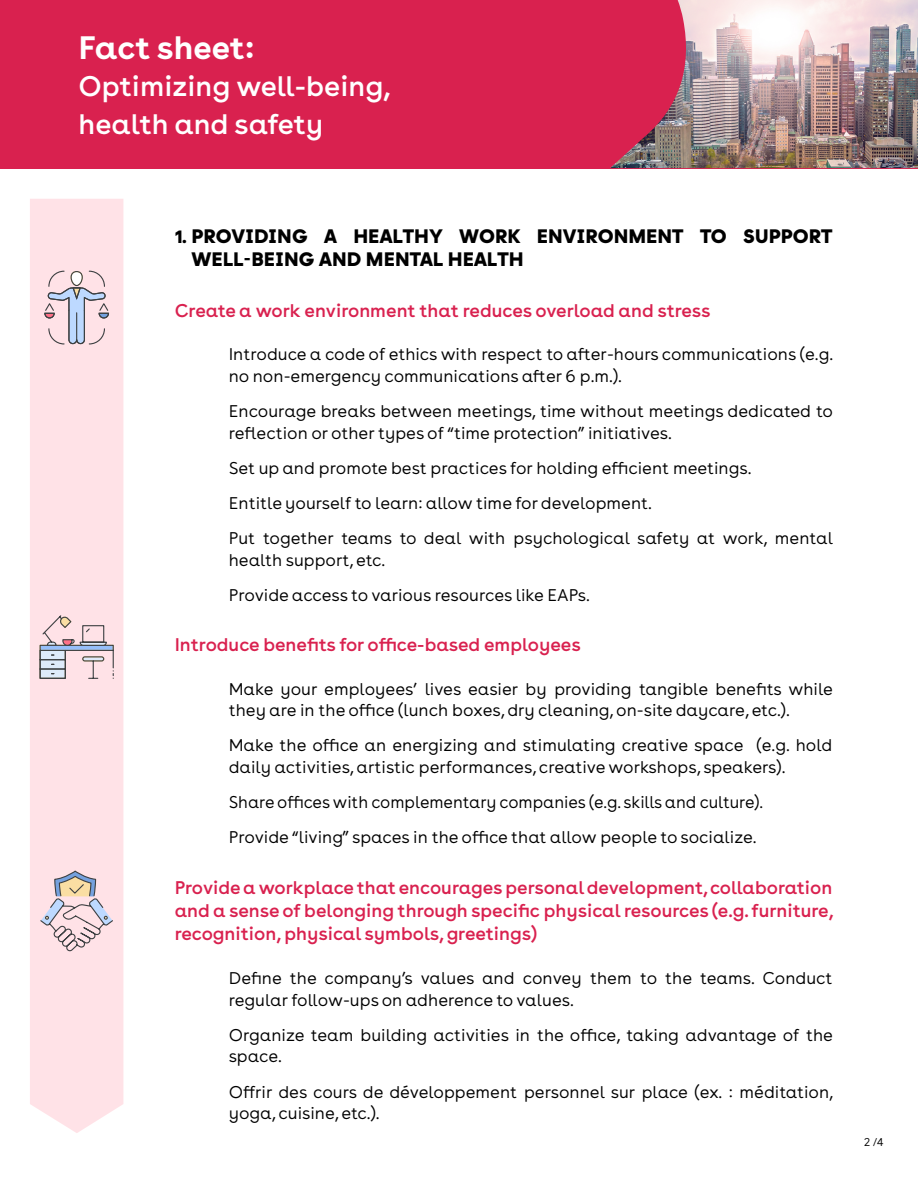
<style>
.page{position:relative;width:918px;height:1188px;background:#fff}
.page>*{position:absolute;margin:0;border:0;box-sizing:border-box;transform-origin:0 0}
.t1{font:700 34.5px "Buenos Aires";color:#fff}
.t2{font:30px/37.5px "Buenos Aires";color:#fff}
.t3{font:19.5px/23.4px "Buenos Aires";color:#d9214f;text-align:justify}
.t4{font:900 19.5px/23.4px "Strawford";color:#000}
.t5{font:300 18px/21.6px "Buenos Aires";color:#000}
.t6{font:300 12px "Buenos Aires";color:#000}
</style>
<div class="page">
<div style="left:30px;top:199px;width:93px;height:934px;background:#ffe2e7"></div>
<div style="left:0;top:0;width:918px;height:168px;background:#d9214f"></div>
<img style="left:610px;top:0;width:308px;height:168px">
<svg style="left:39px;top:614px;width:75px;height:65px"></svg>
<svg style="left:44px;top:270px;width:66px;height:75px"></svg>
<div style="left:71px;top:271px;width:12px;height:15px;border:1px solid #3d4042;border-radius:6px"></div>
<svg style="left:39px;top:868px;width:75px;height:85px"></svg>
<h1 class="t1" style="left:78px;top:24px;width:177px">Fact sheet:</h1>
<h2 class="t2" style="left:78px;top:67px;width:314px">Optimizing well-being, health and safety</h2>
<p class="t4" style="left:192px;top:225px;width:642px;text-indent:-17px">1. PROVIDING A HEALTHY WORK ENVIRONMENT TO SUPPORT<br>WELL-BEING AND MENTAL HEALTH</p>
<p class="t3" style="left:175px;top:298px;width:537px">Create a work environment that reduces overload and stress</p>
<p class="t5" style="left:229px;top:343px;width:606px">Introduce a code of ethics with respect to after-hours communications (e.g. no non-emergency communications after 6 p.m.).</p>
<p class="t5" style="left:229px;top:400px;width:606px">Encourage breaks between meetings, time without meetings dedicated to reflection or other types of “time protection” initiatives.</p>
<p class="t5" style="left:229px;top:450px;width:606px;line-height:35.1px">Set up and promote best practices for holding efficient meetings.<br>Entitle yourself to learn: allow time for development.<br>Put together teams to deal with psychological safety at work, mental</p>
<p class="t5" style="left:229px;top:542px;width:363px;line-height:35.1px">health support, etc.<br>Provide access to various resources like EAPs.</p>
<p class="t3" style="left:175px;top:633px;width:408px">Introduce benefits for office-based employees</p>
<p class="t5" style="left:229px;top:678px;width:606px">Make your employees’ lives easier by providing tangible benefits while they are in the office (lunch boxes, dry cleaning, on-site daycare, etc.).</p>
<p class="t5" style="left:229px;top:734px;width:605px">Make the office an energizing and stimulating creative space (e.g. hold daily activities, artistic performances, creative workshops, speakers).</p>
<p class="t5" style="left:229px;top:784px;width:536px;line-height:35.1px">Share offices with complementary companies (e.g. skills and culture).<br>Provide “living” spaces in the office that allow people to socialize.</p>
<p class="t3" style="left:175px;top:875px;width:660px">Provide a workplace that encourages personal development, collaboration and a sense of belonging through specific physical resources (e.g. furniture, recognition, physical symbols, greetings)</p>
<p class="t5" style="left:229px;top:967px;width:605px">Define the company’s values and convey them to the teams. Conduct regular follow-ups on adherence to values.</p>
<p class="t5" style="left:229px;top:1024px;width:606px">Organize team building activities in the office, taking advantage of the space.</p>
<p class="t5" style="left:229px;top:1080px;width:606px">Offrir des cours de développement personnel sur place (ex. : méditation, yoga, cuisine, etc.).</p>
<p class="t6" style="left:864px;top:1134px;width:21px">2 /4</p>
</div>
